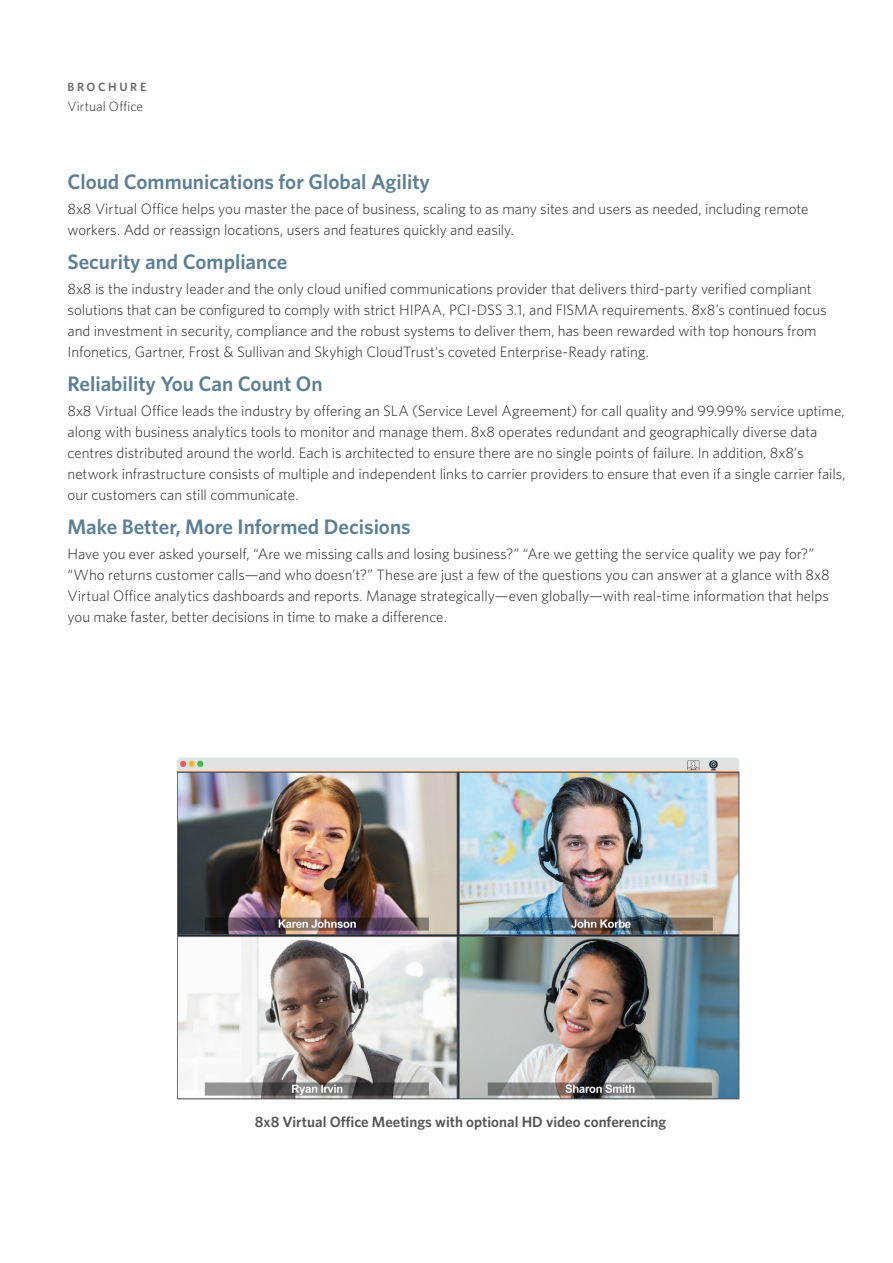
<style>
.page{position:relative;width:893px;height:1263px;background:#fff}
.page>*{position:absolute;margin:0;border:0;box-sizing:border-box;transform-origin:0 0}
.t1{font:600 21px "Whitney";color:#5c7f95}
.t2{font:300 15px/21px "Whitney";color:#231f20}
.t3{font:600 15px "Whitney";color:#545554}
.t4{font:300 13.5px "Whitney";letter-spacing:.005em;color:#231f20}
.t5{font:600 12px "Whitney";letter-spacing:.22em;color:#6c6d70}
</style>
<div class="page">
<img style="left:177px;top:757px;width:563px;height:343px">
<p class="t5" style="left:68px;top:79px;width:80px">BROCHURE</p>
<p class="t4" style="left:68px;top:98px;width:77px">Virtual Office</p>
<h1 class="t1" style="left:68px;top:168px;width:364px">Cloud Communications for Global Agility</h1>
<p class="t2" style="left:68px;top:198px;width:742px">8x8 Virtual Office helps you master the pace of business, scaling to as many sites and users as needed, including remote workers. Add or reassign locations, users and features quickly and easily.</p>
<h1 class="t1" style="left:68px;top:248px;width:221px">Security and Compliance</h1>
<p class="t2" style="left:68px;top:278px;width:761px">8x8 is the industry leader and the only cloud unified communications provider that delivers third-party verified compliant solutions that can be configured to comply with strict HIPAA, PCI-DSS 3.1, and FISMA requirements. 8x8’s continued focus and investment in security, compliance and the robust systems to deliver them, has been rewarded with top honours from Infonetics, Gartner, Frost &amp; Sullivan and Skyhigh CloudTrust’s coveted Enterprise-Ready rating.</p>
<h1 class="t1" style="left:68px;top:370px;width:257px">Reliability You Can Count On</h1>
<p class="t2" style="left:68px;top:400px;width:780px">8x8 Virtual Office leads the industry by offering an SLA (Service Level Agreement) for call quality and 99.99% service uptime, along with business analytics tools to monitor and manage them. 8x8 operates redundant and geographically diverse data centres distributed around the world. Each is architected to ensure there are no single points of failure. In addition, 8x8’s network infrastructure consists of multiple and independent links to carrier providers to ensure that even if a single carrier fails, our customers can still communicate.</p>
<h1 class="t1" style="left:68px;top:513px;width:345px">Make Better, More Informed Decisions</h1>
<p class="t2" style="left:68px;top:543px;width:764px">Have you ever asked yourself, “Are we missing calls and losing business?” “Are we getting the service quality we pay for?” “Who returns customer calls—and who doesn’t?” These are just a few of the questions you can answer at a glance with 8x8<br>Virtual Office analytics dashboards and reports. Manage strategically—even globally—with real-time information that helps you make faster, better decisions in time to make a difference.</p>
<p class="t3" style="left:255px;top:1111px;width:413px">8x8 Virtual Office Meetings with optional HD video conferencing</p>
</div>
